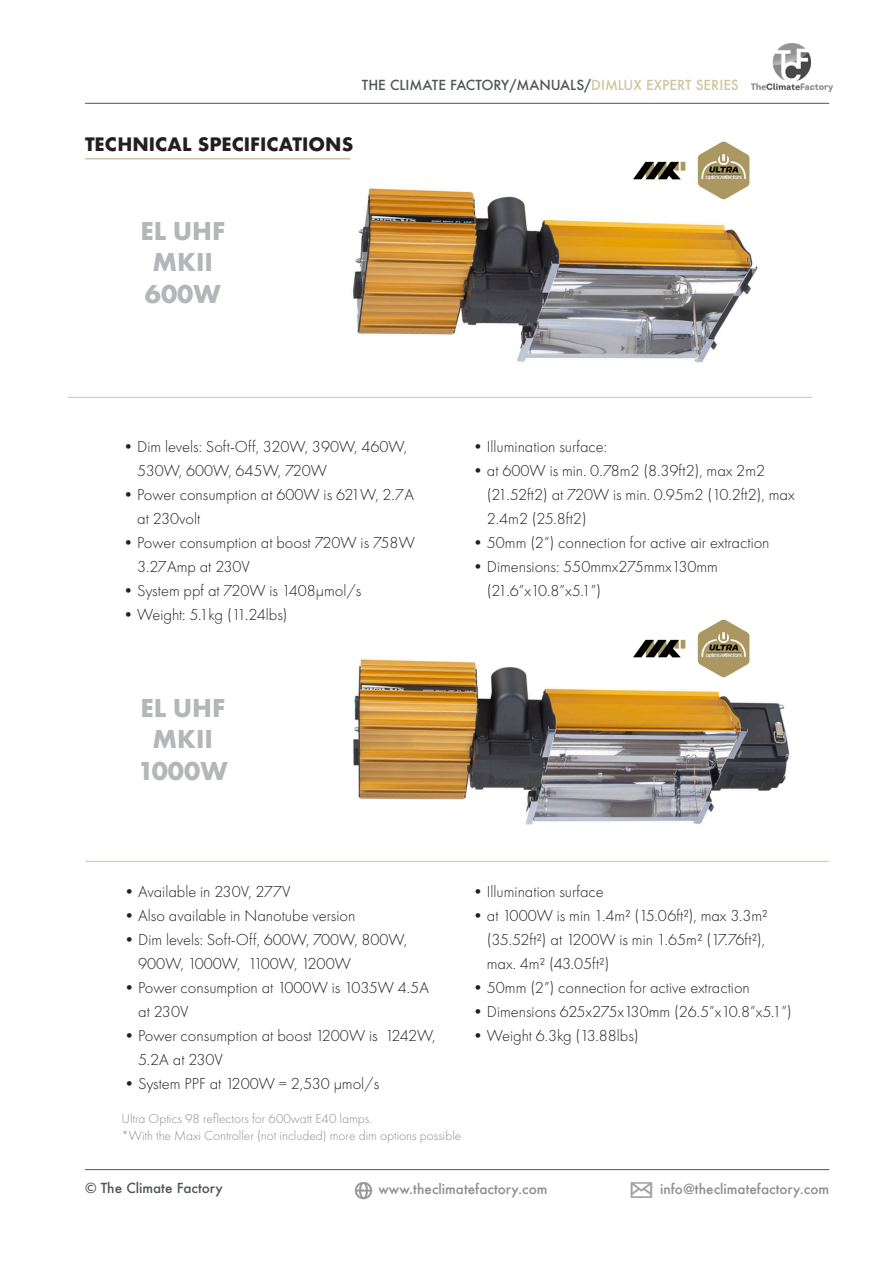
<style>
.page{position:relative;width:893px;height:1263px;background:#fff}
.page>*{position:absolute;margin:0;border:0;box-sizing:border-box;transform-origin:0 0}
.t1{font:700 27px "Futura PT";color:#b5b6b9}
.t2{font:700 18px "Futura";color:#231f20}
.t3{font:300 16.5px/24px "Futura PT";color:#231f20}
.t4{font:300 13.5px "Futura PT";color:#8b8d8f}
.t5{font:500 13.5px "Futura";color:#515455}
.t6{font:500 13.5px "Futura";color:#8b8d8f}
.s1{color:#d0c5a0}
</style>
<div class="page">
<img style="left:752px;top:44px;width:80px;height:48px">
<hr style="left:85px;top:103px;width:744px;height:1px;background:#515455">
<hr style="left:85px;top:1169px;width:744px;height:1px;background:#515455">
<img style="left:355px;top:1181px;width:18px;height:18px">
<img style="left:631px;top:1182px;width:21px;height:16px">
<img style="left:352px;top:188px;width:406px;height:175px">
<hr style="left:85px;top:158px;width:265px;height:1px;background:#d0c5a0">
<hr style="left:68px;top:397px;width:744px;height:1px;background:#d0c5a0">
<img style="left:614px;top:141px;width:143px;height:63px">
<hr style="left:85px;top:861px;width:744px;height:1px;background:#d0c5a0">
<img style="left:353px;top:659px;width:437px;height:166px">
<img style="left:614px;top:619px;width:143px;height:64px">
<p class="t5" style="left:362px;top:76px;width:378px">THE CLIMATE FACTORY/MANUALS/<span class="s1">DIMLUX EXPERT SERIES</span></p>
<p class="t2" style="left:85px;top:131px;width:270px">TECHNICAL SPECIFICATIONS</p>
<p class="t1" style="left:140px;top:213px;width:86px">EL UHF</p>
<p class="t1" style="left:153px;top:245px;width:62px">MKII</p>
<p class="t1" style="left:145px;top:276px;width:77px">600W</p>
<p class="t3" style="left:137px;top:434px;width:271px;text-indent:-17px">•Dim levels: Soft-Off, 320W, 390W, 460W,<br>530W, 600W, 645W, 720W</p>
<p class="t3" style="left:137px;top:482px;width:278px;text-indent:-17px">•Power consumption at 600W is 621W, 2.7A at 230volt</p>
<p class="t3" style="left:137px;top:530px;width:279px;text-indent:-17px">•Power consumption at boost 720W is 758W<br>3.27Amp at 230V</p>
<p class="t3" style="left:120px;top:578px;width:243px">•System ppf at 720W is 1408µmol/s</p>
<p class="t3" style="left:120px;top:602px;width:169px">•Weight: 5.1kg (11.24lbs)</p>
<p class="t1" style="left:140px;top:690px;width:86px">EL UHF</p>
<p class="t1" style="left:153px;top:722px;width:62px">MKII</p>
<p class="t1" style="left:138px;top:753px;width:91px">1000W</p>
<p class="t3" style="left:470px;top:434px;width:139px">•Illumination surface:</p>
<p class="t3" style="left:487px;top:458px;width:309px;text-indent:-17px">•at 600W is min. 0.78m2 (8.39ft2), max 2m2 (21.52ft2) at 720W is min. 0.95m2 (10.2ft2), max<br>2.4m2 (25.8ft2)</p>
<p class="t3" style="left:470px;top:530px;width:301px">•50mm (2”) connection for active air extraction</p>
<p class="t3" style="left:487px;top:554px;width:233px;text-indent:-17px">•Dimensions: 550mmx275mmx130mm (21.6”x10.8”x5.1”)</p>
<p class="t3" style="left:121px;top:879px;width:171px">•Available in 230V, 277V</p>
<p class="t3" style="left:121px;top:903px;width:236px">•Also available in Nanotube version</p>
<p class="t3" style="left:138px;top:927px;width:270px;text-indent:-17px">•Dim levels: Soft-Off, 600W, 700W, 800W,<br>900W, 1000W, 1100W, 1200W</p>
<p class="t3" style="left:138px;top:975px;width:292px;text-indent:-17px">•Power consumption at 1000W is 1035W 4.5A at 230V</p>
<p class="t3" style="left:138px;top:1023px;width:299px;text-indent:-17px">•Power consumption at boost 1200W is 1242W,<br>5.2A at 230V</p>
<p class="t3" style="left:121px;top:1071px;width:260px">•System PPF at 1200W = 2,530 µmol/s</p>
<p class="t4" style="left:121px;top:1111px;width:252px">Ultra Optics 98 reflectors for 600watt E40 lamps.</p>
<p class="t4" style="left:121px;top:1127px;width:341px">*With the Maxi Controller (not included) more dim options possible</p>
<p class="t3" style="left:470px;top:879px;width:135px">•Illumination surface</p>
<p class="t3" style="left:487px;top:903px;width:282px;text-indent:-17px">•at 1000W is min 1.4m² (15.06ft²), max 3.3m² (35.52ft²) at 1200W is min 1.65m² (17.76ft²), max. 4m² (43.05ft²)</p>
<p class="t3" style="left:470px;top:975px;width:281px">•50mm (2”) connection for active extraction</p>
<p class="t3" style="left:470px;top:999px;width:323px">•Dimensions 625x275x130mm (26.5”x10.8”x5.1”)</p>
<p class="t3" style="left:470px;top:1023px;width:170px">•Weight 6.3kg (13.88lbs)</p>
<p class="t5" style="left:85px;top:1179px;width:139px">© The Climate Factory</p>
<p class="t6" style="left:378px;top:1180px;width:171px">www.theclimatefactory.com</p>
<p class="t6" style="left:660px;top:1180px;width:171px">info@theclimatefactory.com</p>
</div>
